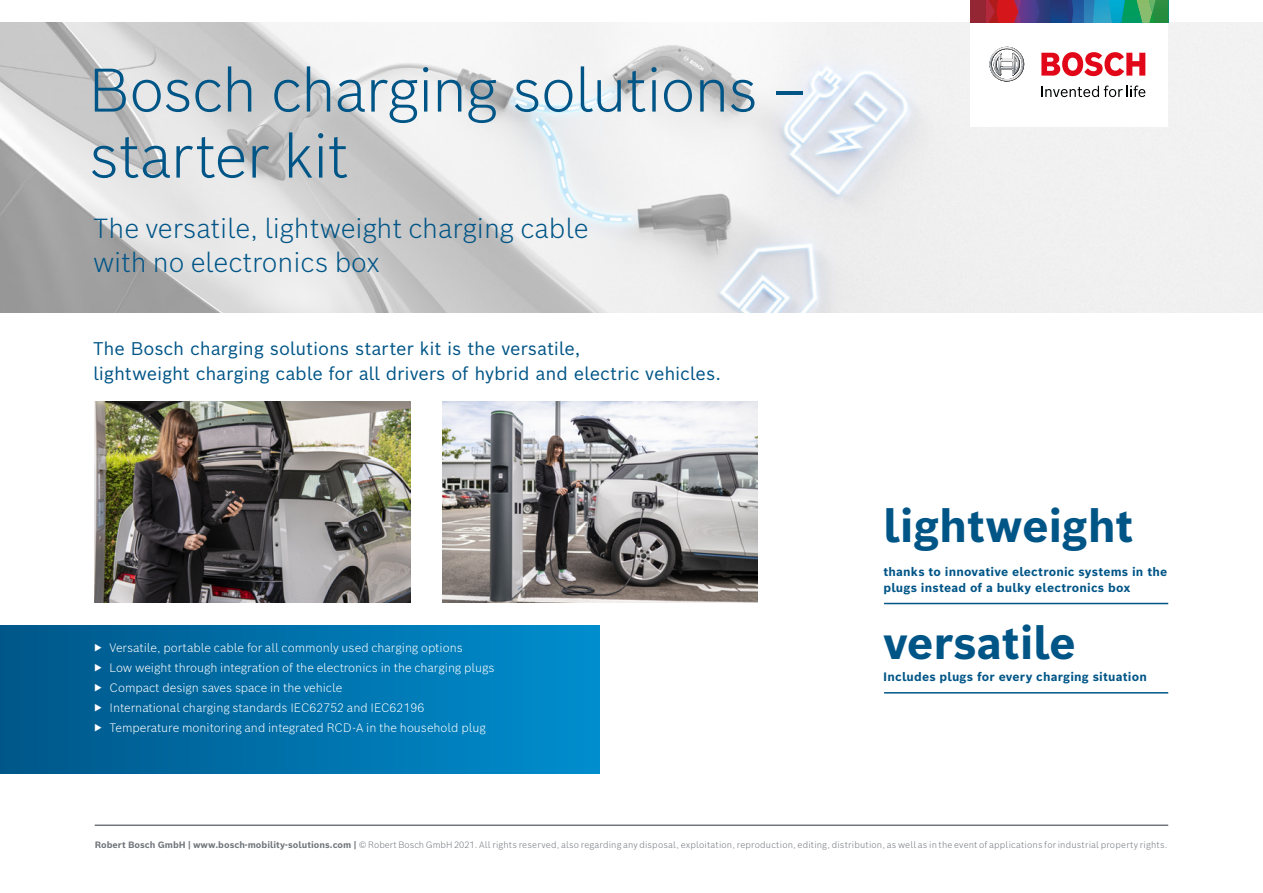
<style>
.page{position:relative;width:1263px;height:893px;background:#fff}
.page>*{position:absolute;margin:0;border:0;box-sizing:border-box;transform-origin:0 0}
.t1{font:300 60px/66px "Bosch Sans";letter-spacing:-.02em;color:#005587}
.t2{font:700 45px "Bosch Sans";letter-spacing:-.005em;color:#005587}
.t3{font:300 27px/34.5px "Bosch Sans";color:#005587}
.t4{font:18px/24.6px "Bosch Sans";letter-spacing:-.005em;color:#005587}
.t5{font:300 12px/20.1px "Bosch Sans";color:#fff}
.t6{font:700 12px/15.8px "Bosch Sans";letter-spacing:.015em;color:#005587}
.t7{font:300 9px "Bosch Sans";letter-spacing:.02em;color:#71767c}
.s1{font-weight:700}
</style>
<div class="page">
<img style="left:95px;top:402px;width:315px;height:201px">
<img style="left:442px;top:402px;width:316px;height:201px">
<img style="left:0;top:23px;width:1263px;height:290px">
<div style="left:0;top:625px;width:600px;height:149px;background:linear-gradient(to right,#005688,#008ece)"></div>
<hr style="left:95px;top:824px;width:1073px;height:2px;background:#71767c">
<hr style="left:884px;top:603px;width:284px;height:1px;background:#005587">
<hr style="left:884px;top:692px;width:284px;height:2px;background:#005587">
<div style="left:970px;top:0;width:198px;height:127px;background:#fff"></div>
<div style="left:970px;top:0;width:16px;height:23px;background:#942532"></div>
<svg style="left:986px;top:0;width:182px;height:23px;background:#486578"></svg>
<svg style="left:989px;top:47px;width:35px;height:35px"></svg>
<svg style="left:1041px;top:86px;width:104px;height:11px"></svg>
<svg style="left:1041px;top:52px;width:104px;height:24px"></svg>
<svg style="left:95px;top:644px;width:7px;height:7px"></svg>
<svg style="left:95px;top:664px;width:7px;height:7px"></svg>
<svg style="left:95px;top:684px;width:7px;height:7px"></svg>
<svg style="left:95px;top:704px;width:7px;height:8px"></svg>
<svg style="left:95px;top:724px;width:7px;height:8px"></svg>
<h1 class="t1" style="left:89px;top:55px;width:719px">Bosch charging solutions – starter kit</h1>
<h3 class="t3" style="left:93px;top:210px;width:497px">The versatile, lightweight charging cable with no electronics box</h3>
<h3 class="t4" style="left:93px;top:335px;width:629px">The Bosch charging solutions starter kit is the versatile,<br>lightweight charging cable for all drivers of hybrid and electric vehicles.</h3>
<p class="t5" style="left:109px;top:637px;width:387px">Versatile, portable cable for all commonly used charging options<br>Low weight through integration of the electronics in the charging plugs Compact design saves space in the vehicle<br>International charging standards IEC62752 and IEC62196<br>Temperature monitoring and integrated RCD-A in the household plug</p>
<h2 class="t2" style="left:883px;top:496px;width:252px">lightweight</h2>
<p class="t6" style="left:883px;top:563px;width:285px">thanks to innovative electronic systems in the plugs instead of a bulky electronics box</p>
<h2 class="t2" style="left:883px;top:612px;width:194px">versatile</h2>
<p class="t6" style="left:883px;top:668px;width:265px">Includes plugs for every charging situation</p>
<p class="t7" style="left:95px;top:839px;width:1074px"><span class="s1">Robert Bosch GmbH | www.bosch-mobility-solutions.com |</span> © Robert Bosch GmbH 2021. All rights reserved, also regarding any disposal, exploitation, reproduction, editing, distribution, as well as in the event of applications for industrial property rights.</p>
</div>
